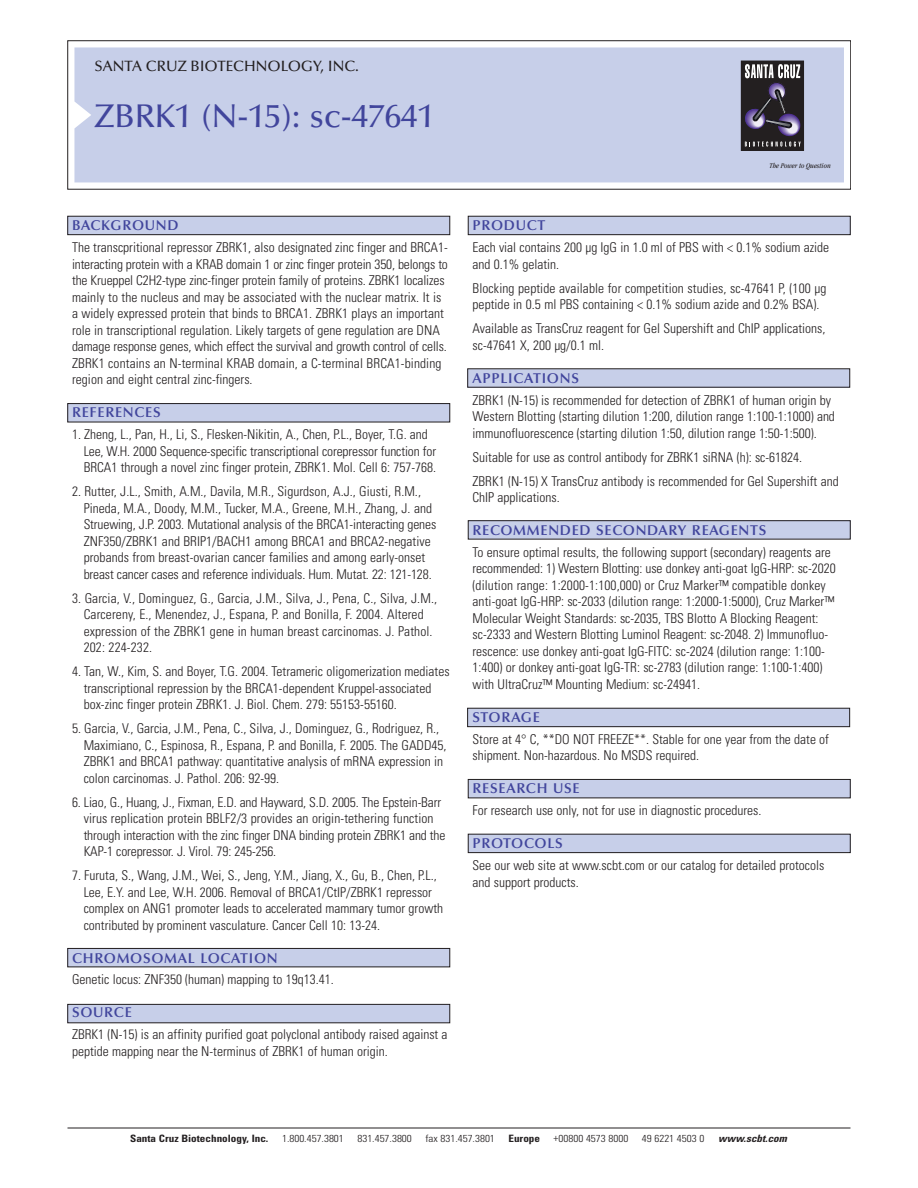
<style>
.page{position:relative;width:918px;height:1188px;background:#fff}
.page>*{position:absolute;margin:0;border:0;box-sizing:border-box;transform-origin:0 0}
.t1{font:500 33px "Optima";color:#41459c}
.t2{font:500 15px "Optima";color:#231f20}
.t3{font:600 14.25px "Optima";letter-spacing:.05em;color:#41459c}
.t4{font:300 condensed 13.5px/16.5px "Univers";color:#231f20}
.t5{font:300 condensed 10.2px "Univers";color:#231f20;scale:1.1 1}
.t6{font:700 condensed 10.2px "Univers";color:#231f20;scale:1.1 1}
.t7{font:italic 700 condensed 10.2px "Univers";color:#231f20;scale:1.1 1}
.t8{font:italic condensed 7.5px "Garamond";color:#231f20}
</style>
<div class="page">
<div style="left:74px;top:47px;width:770px;height:135px;background:#c7cfe9"></div>
<div style="left:741px;top:61px;width:62px;height:89px;background:#231f20"></div>
<div style="left:741px;top:61px;width:63px;height:90px;border:1px solid #231f20"></div>
<svg style="left:741px;top:64px;width:64px;height:83px"></svg>
<hr style="left:68px;top:1128px;width:782px;height:1px;background:#231f20">
<div style="left:68px;top:216px;width:382px;height:19px;background:#c7cfe9"></div>
<div style="left:68px;top:216px;width:382px;height:19px;border:1px solid #231f20"></div>
<div style="left:68px;top:404px;width:382px;height:18px;background:#c7cfe9"></div>
<div style="left:68px;top:403px;width:382px;height:19px;border:1px solid #231f20"></div>
<div style="left:468px;top:216px;width:382px;height:19px;background:#c7cfe9"></div>
<div style="left:468px;top:216px;width:382px;height:19px;border:1px solid #231f20"></div>
<div style="left:468px;top:369px;width:382px;height:18px;background:#c7cfe9"></div>
<div style="left:468px;top:521px;width:382px;height:18px;background:#c7cfe9"></div>
<div style="left:468px;top:520px;width:382px;height:19px;border:1px solid #231f20"></div>
<div style="left:68px;top:948px;width:382px;height:19px;background:#c7cfe9"></div>
<div style="left:68px;top:948px;width:382px;height:19px;border:1px solid #231f20"></div>
<div style="left:68px;top:1004px;width:382px;height:19px;background:#c7cfe9"></div>
<div style="left:68px;top:1004px;width:382px;height:19px;border:1px solid #231f20"></div>
<div style="left:468px;top:708px;width:382px;height:19px;background:#c7cfe9"></div>
<div style="left:467px;top:708px;width:383px;height:19px;border:1px solid #231f20"></div>
<div style="left:468px;top:779px;width:382px;height:19px;background:#c7cfe9"></div>
<div style="left:468px;top:779px;width:382px;height:19px;border:1px solid #231f20"></div>
<div style="left:468px;top:834px;width:382px;height:19px;background:#c7cfe9"></div>
<div style="left:468px;top:834px;width:382px;height:19px;border:1px solid #231f20"></div>
<p class="t2" style="left:94px;top:60px;width:266px">SANTA CRUZ BIOTECHNOLOGY, INC.</p>
<h1 class="t1" style="left:94px;top:103px;width:341px">ZBRK1 (N-15): sc-47641</h1>
<p class="t3" style="left:72px;top:220px;width:108px">BACKGROUND</p>
<p class="t4" style="left:72px;top:241px;width:377px">The transcpritional repressor ZBRK1, also designated zinc finger and BRCA1- interacting protein with a KRAB domain 1 or zinc finger protein 350, belongs to the Krueppel C2H2-type zinc-finger protein family of proteins. ZBRK1 localizes mainly to the nucleus and may be associated with the nuclear matrix. It is a widely expressed protein that binds to BRCA1. ZBRK1 plays an important role in transcriptional regulation. Likely targets of gene regulation are DNA damage response genes, which effect the survival and growth control of cells.<br>ZBRK1 contains an N-terminal KRAB domain, a C-terminal BRCA1-binding region and eight central zinc-fingers.</p>
<p class="t3" style="left:72px;top:406px;width:90px">REFERENCES</p>
<p class="t4" style="left:84px;top:427px;width:354px;text-indent:-12px">1. Zheng, L., Pan, H., Li, S., Flesken-Nikitin, A., Chen, P.L., Boyer, T.G. and<br>Lee, W.H. 2000 Sequence-specific transcriptional corepressor function for<br>BRCA1 through a novel zinc finger protein, ZBRK1. Mol. Cell 6: 757-768.</p>
<p class="t4" style="left:84px;top:484px;width:354px;text-indent:-12px">2. Rutter, J.L., Smith, A.M., Davila, M.R., Sigurdson, A.J., Giusti, R.M., Pineda, M.A., Doody, M.M., Tucker, M.A., Greene, M.H., Zhang, J. and Struewing, J.P. 2003. Mutational analysis of the BRCA1-interacting genes ZNF350/ZBRK1 and BRIP1/BACH1 among BRCA1 and BRCA2-negative probands from breast-ovarian cancer families and among early-onset breast cancer cases and reference individuals. Hum. Mutat. 22: 121-128.</p>
<p class="t4" style="left:84px;top:591px;width:355px;text-indent:-12px">3. Garcia, V., Dominguez, G., Garcia, J.M., Silva, J., Pena, C., Silva, J.M., Carcereny, E., Menendez, J., Espana, P. and Bonilla, F. 2004. Altered expression of the ZBRK1 gene in human breast carcinomas. J. Pathol.<br>202: 224-232.</p>
<p class="t4" style="left:84px;top:664px;width:367px;text-indent:-12px">4. Tan, W., Kim, S. and Boyer, T.G. 2004. Tetrameric oligomerization mediates transcriptional repression by the BRCA1-dependent Kruppel-associated box-zinc finger protein ZBRK1. J. Biol. Chem. 279: 55153-55160.</p>
<p class="t4" style="left:84px;top:721px;width:364px;text-indent:-12px">5. Garcia, V., Garcia, J.M., Pena, C., Silva, J., Dominguez, G., Rodriguez, R., Maximiano, C., Espinosa, R., Espana, P. and Bonilla, F. 2005. The GADD45, ZBRK1 and BRCA1 pathway: quantitative analysis of mRNA expression in colon carcinomas. J. Pathol. 206: 92-99.</p>
<p class="t4" style="left:84px;top:795px;width:363px;text-indent:-12px">6. Liao, G., Huang, J., Fixman, E.D. and Hayward, S.D. 2005. The Epstein-Barr virus replication protein BBLF2/3 provides an origin-tethering function through interaction with the zinc finger DNA binding protein ZBRK1 and the KAP-1 corepressor. J. Virol. 79: 245-256.</p>
<p class="t4" style="left:84px;top:868px;width:361px;text-indent:-12px">7. Furuta, S., Wang, J.M., Wei, S., Jeng, Y.M., Jiang, X., Gu, B., Chen, P.L., Lee, E.Y. and Lee, W.H. 2006. Removal of BRCA1/CtIP/ZBRK1 repressor complex on ANG1 promoter leads to accelerated mammary tumor growth contributed by prominent vasculature. Cancer Cell 10: 13-24.</p>
<p class="t3" style="left:72px;top:952px;width:207px">CHROMOSOMAL LOCATION</p>
<p class="t4" style="left:72px;top:973px;width:263px">Genetic locus: ZNF350 (human) mapping to 19q13.41.</p>
<p class="t3" style="left:72px;top:1007px;width:61px">SOURCE</p>
<p class="t4" style="left:72px;top:1028px;width:377px">ZBRK1 (N-15) is an affinity purified goat polyclonal antibody raised against a peptide mapping near the N-terminus of ZBRK1 of human origin.</p>
<p class="t8" style="left:769px;top:163px;width:63px">The Power to Question</p>
<p class="t3" style="left:473px;top:220px;width:74px">PRODUCT</p>
<p class="t4" style="left:473px;top:241px;width:358px">Each vial contains 200 µg IgG in 1.0 ml of PBS with &lt; 0.1% sodium azide and 0.1% gelatin.</p>
<p class="t4" style="left:473px;top:281px;width:355px">Blocking peptide available for competition studies, sc-47641 P, (100 µg peptide in 0.5 ml PBS containing &lt; 0.1% sodium azide and 0.2% BSA).</p>
<p class="t4" style="left:473px;top:322px;width:354px">Available as TransCruz reagent for Gel Supershift and ChIP applications, sc-47641 X, 200 µg/0.1 ml.</p>
<p class="t3" style="left:473px;top:372px;width:108px">APPLICATIONS</p>
<p class="t4" style="left:473px;top:393px;width:364px">ZBRK1 (N-15) is recommended for detection of ZBRK1 of human origin by<br>Western Blotting (starting dilution 1:200, dilution range 1:100-1:1000) and immunofluorescence (starting dilution 1:50, dilution range 1:50-1:500).</p>
<p class="t4" style="left:473px;top:446px;width:368px;line-height:24px">Suitable for use as control antibody for ZBRK1 siRNA (h): sc-61824.<br>ZBRK1 (N-15) X TransCruz antibody is recommended for Gel Supershift and</p>
<p class="t4" style="left:473px;top:490px;width:89px">ChIP applications.</p>
<p class="t3" style="left:473px;top:524px;width:295px">RECOMMENDED SECONDARY REAGENTS</p>
<p class="t4" style="left:473px;top:545px;width:365px">To ensure optimal results, the following support (secondary) reagents are recommended: 1) Western Blotting: use donkey anti-goat IgG-HRP: sc-2020 (dilution range: 1:2000-1:100,000) or Cruz Marker™ compatible donkey anti-goat IgG-HRP: sc-2033 (dilution range: 1:2000-1:5000), Cruz Marker™ Molecular Weight Standards: sc-2035, TBS Blotto A Blocking Reagent: sc-2333 and Western Blotting Luminol Reagent: sc-2048. 2) Immunofluo&shy;rescence: use donkey anti-goat IgG-FITC: sc-2024 (dilution range: 1:100- 1:400) or donkey anti-goat IgG-TR: sc-2783 (dilution range: 1:100-1:400) with UltraCruz™ Mounting Medium: sc-24941.</p>
<p class="t3" style="left:473px;top:711px;width:69px">STORAGE</p>
<p class="t4" style="left:473px;top:732px;width:358px">Store at 4° C, **DO NOT FREEZE**. Stable for one year from the date of shipment. Non-hazardous. No MSDS required.</p>
<p class="t3" style="left:473px;top:783px;width:109px">RESEARCH USE</p>
<p class="t4" style="left:473px;top:804px;width:290px">For research use only, not for use in diagnostic procedures.</p>
<p class="t3" style="left:473px;top:838px;width:92px">PROTOCOLS</p>
<p class="t4" style="left:473px;top:859px;width:353px">See our web site at www.scbt.com or our catalog for detailed protocols and support products.</p>
<p class="t6" style="left:130px;top:1135px;width:127px">Santa Cruz Biotechnology, Inc.</p>
<p class="t5" style="left:282px;top:1135px;width:58px">1.800.457.3801</p>
<p class="t5" style="left:357px;top:1135px;width:51px">831.457.3800</p>
<p class="t5" style="left:425px;top:1135px;width:65px">fax 831.457.3801</p>
<p class="t6" style="left:508px;top:1135px;width:30px">Europe</p>
<p class="t5" style="left:554px;top:1135px;width:69px">+00800 4573 8000</p>
<p class="t5" style="left:642px;top:1135px;width:58px">49 6221 4503 0</p>
<p class="t7" style="left:718px;top:1135px;width:66px">www.scbt.com</p>
</div>
